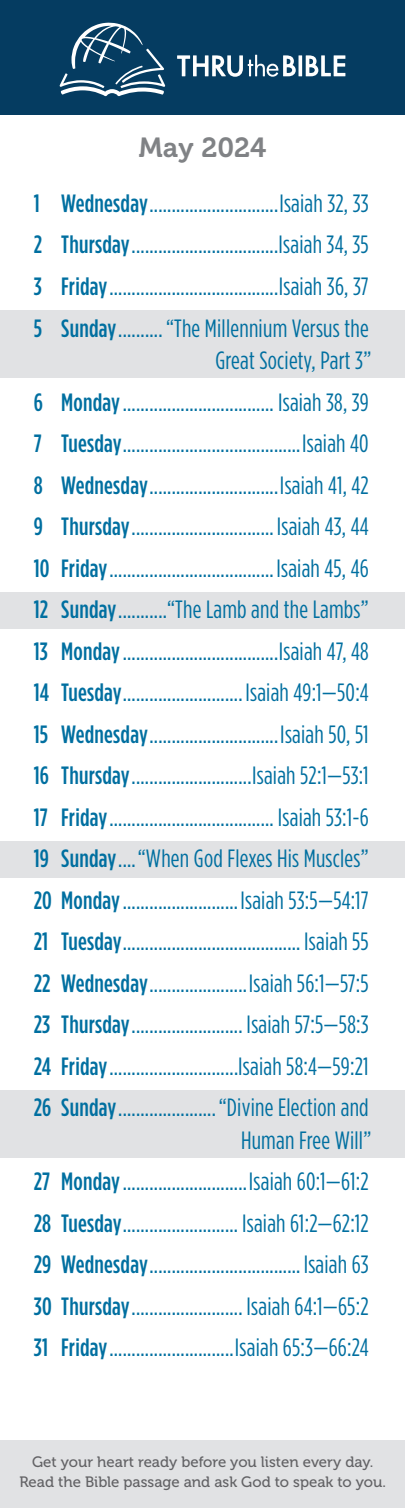
<style>
.page{position:relative;width:405px;height:1508px;background:#fff}
.page>*{position:absolute;margin:0;border:0;box-sizing:border-box;transform-origin:0 0}
.t1{font:27.5px "Museo 700";color:#808285}
.t2{font:25px/41.5px "Gotham Condensed";letter-spacing:.01em;color:#006fa0;text-align:justify}
.t3{font:15px/20px "Museo 500";color:#636366;text-align:center}
.s1{font-weight:500}
</style>
<div class="page">
<div style="left:0;top:841px;width:405px;height:36px;background:#e1e2e4"></div>
<div style="left:0;top:592px;width:405px;height:36px;background:#e1e2e4"></div>
<div style="left:0;top:0;width:405px;height:115px;background:#053c61"></div>
<div style="left:0;top:1440px;width:405px;height:68px;background:#e1e2e4"></div>
<div style="left:0;top:1090px;width:405px;height:67px;background:#e1e2e4"></div>
<div style="left:0;top:310px;width:405px;height:68px;background:#e1e2e4"></div>
<svg style="left:60px;top:22px;width:105px;height:74px"></svg>
<svg style="left:177px;top:55px;width:119px;height:22px"></svg>
<hr style="left:299px;top:55px;width:3px;height:21px;background:#fff">
<svg style="left:306px;top:55px;width:39px;height:21px"></svg>
<p class="t1" style="left:139px;top:132px;width:129px">May 2024</p>
<p class="t2" style="left:34px;top:182px;width:337px"><span class="s1">1 Wednesday</span>.............................Isaiah 32, 33<br><span class="s1">2 Thursday</span>.................................Isaiah 34, 35<br><span class="s1">3 Friday</span>......................................Isaiah 36, 37<br><span class="s1">5 Sunday</span>..........“The Millennium Versus the</p>
<p class="t2" style="left:34px;top:339px;width:339px;text-indent:182px">Great Society, Part 3” <span class="s1">6 Monday</span>.................................. Isaiah 38, 39<br><span class="s1">7 Tuesday</span>........................................Isaiah 40<br><span class="s1">8 Wednesday</span>.............................Isaiah 41, 42<br><span class="s1">9 Thursday</span>................................Isaiah 43, 44<br><span class="s1">10 Friday</span>.....................................Isaiah 45, 46<br><span class="s1">12 Sunday</span>...........“The Lamb and the Lambs” <span class="s1">13 Monday</span>...................................Isaiah 47, 48<br><span class="s1">14 Tuesday</span>...........................Isaiah 49:1—50:4<br><span class="s1">15 Wednesday</span>.............................Isaiah 50, 51<br><span class="s1">16 Thursday</span>...........................Isaiah 52:1—53:1<br><span class="s1">17 Friday</span>..................................... Isaiah 53:1-6<br><span class="s1">19 Sunday</span>....“When God Flexes His Muscles” <span class="s1">20 Monday</span>..........................Isaiah 53:5—54:17<br><span class="s1">21 Tuesday</span>........................................ Isaiah 55<br><span class="s1">22 Wednesday</span>......................Isaiah 56:1—57:5<br><span class="s1">23 Thursday</span>......................... Isaiah 57:5—58:3<br><span class="s1">24 Friday</span>.............................Isaiah 58:4—59:21<br><span class="s1">26 Sunday</span>......................“Divine Election and</p>
<p class="t2" style="left:34px;top:1119px;width:339px;text-indent:207px">Human Free Will” <span class="s1">27 Monday</span>............................Isaiah 60:1—61:2<br><span class="s1">28 Tuesday</span>.......................... Isaiah 61:2—62:12<br><span class="s1">29 Wednesday</span>.................................. Isaiah 63<br><span class="s1">30 Thursday</span>......................... Isaiah 64:1—65:2<br><span class="s1">31 Friday</span>............................Isaiah 65:3—66:24</p>
<p class="t3" style="left:19px;top:1452px;width:368px">Get your heart ready before you listen every day.<br>Read the Bible passage and ask God to speak to you.</p>
</div>
